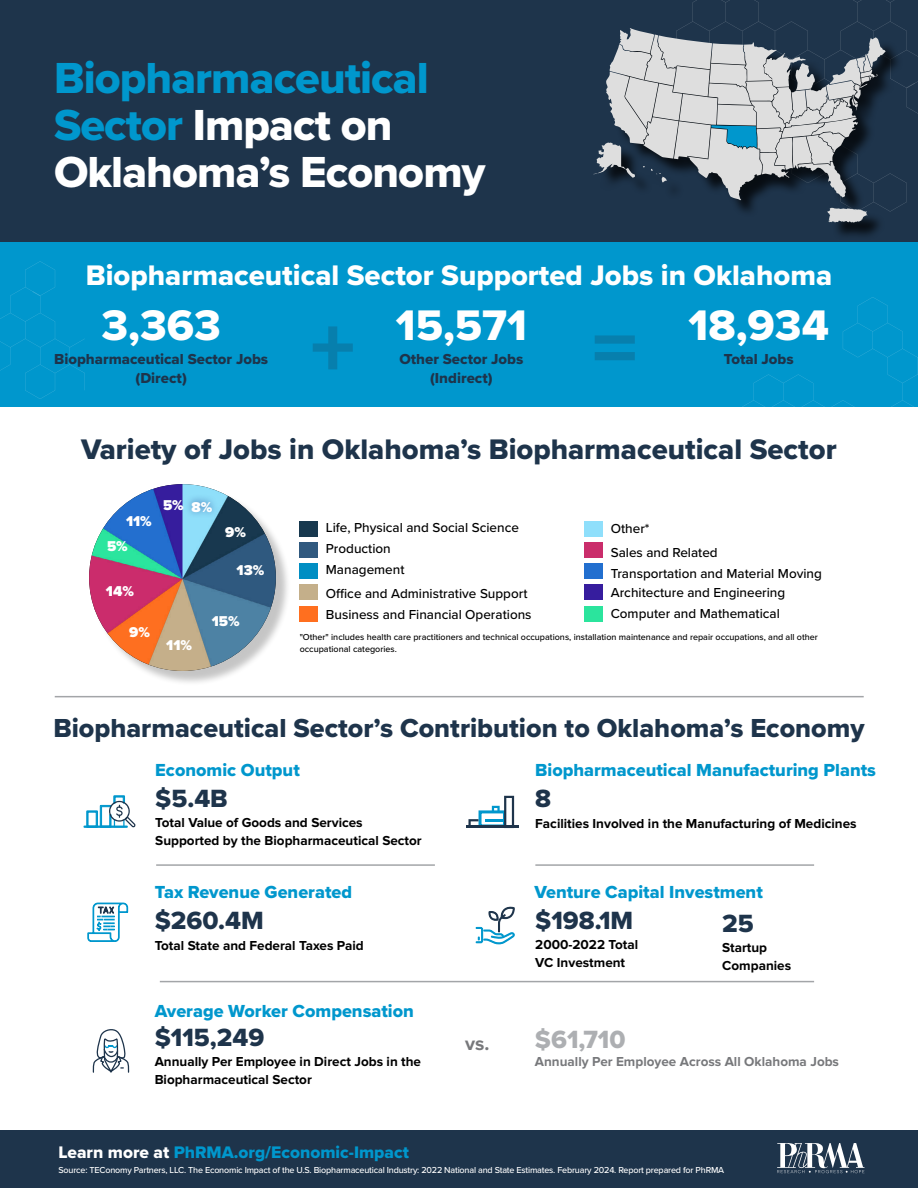
<style>
.page{position:relative;width:918px;height:1188px;background:#fff}
.page>*{position:absolute;margin:0;border:0;box-sizing:border-box;transform-origin:0 0}
.t1{font:45px/47.2px "Proxima Nova Extrabld";letter-spacing:-.02em;color:#fff}
.t2{font:44.4px "Proxima Nova Extrabld";color:#fff}
.t3{font:29.4px "Proxima Nova Extrabld";color:#1e344b}
.t4{font:29.4px "Proxima Nova Extrabld";color:#fff}
.t5{font:27px "Proxima Nova Extrabld";color:#1e344b}
.t6{font:25.8px "Proxima Nova Extrabld";color:#1e344b}
.t7{font:25.8px "Proxima Nova Extrabld";color:#adafb2}
.t8{font:700 19.5px "Proxima Nova";color:#77787b}
.t9{font:18.15px "Proxima Nova Extrabld";color:#0097cd}
.t10{font:17.4px "Proxima Nova Extrabld";color:#0097cd}
.t11{font:15px/18.9px "Proxima Nova Extrabld";color:#1e344b;text-align:center}
.t12{font:900 14.7px/25.2px "Proxima Nova";color:#fff}
.t13{font:700 13.5px/18.1px "Proxima Nova";color:#000}
.t14{font:500 13.5px/21px "Proxima Nova";color:#000}
.t15{font:700 13.5px "Proxima Nova";color:#77787b}
.t16{font:500 9px "Proxima Nova";letter-spacing:-.02em;color:#fff}
.t17{font:500 9px/12px "Proxima Nova";color:#000}
.s1{color:#0097cd}
.s2{font-size:89.4px;color:#1e344b}
.s3{color:#fff}
</style>
<div class="page">
<div style="left:585px;top:585px;width:18px;height:15px;background:#361d9e"></div>
<div style="left:585px;top:542px;width:18px;height:16px;background:#ca2d6b"></div>
<div style="left:0;top:0;width:918px;height:242px;background:#1e344b"></div>
<svg style="left:681px;top:0;width:237px;height:204px"></svg>
<div style="left:0;top:242px;width:918px;height:165px;background:#0097cd"></div>
<svg style="left:0;top:261px;width:85px;height:138px"></svg>
<svg style="left:742px;top:297px;width:176px;height:110px"></svg>
<div style="left:0;top:1131px;width:918px;height:57px;background:#1e344b"></div>
<svg style="left:777px;top:1143px;width:87px;height:30px"></svg>
<div style="left:300px;top:607px;width:18px;height:15px;background:#ff6f1f"></div>
<div style="left:300px;top:584px;width:18px;height:16px;background:#c4af8a"></div>
<div style="left:300px;top:563px;width:18px;height:16px;background:#008ec3"></div>
<div style="left:300px;top:542px;width:18px;height:16px;background:#30597f"></div>
<div style="left:300px;top:521px;width:18px;height:16px;background:#17384e"></div>
<div style="left:585px;top:607px;width:18px;height:15px;background:#2be49d"></div>
<div style="left:585px;top:563px;width:18px;height:16px;background:#226fcf"></div>
<div style="left:585px;top:521px;width:18px;height:16px;background:#8fdffb"></div>
<hr style="left:55px;top:696px;width:809px;height:1px;background:#a3a5a8">
<div style="left:91px;top:486px;width:200px;height:200px;background:#000;opacity:.23"></div>
<img style="left:89px;top:484px;width:187px;height:187px;border-radius:93px">
<div style="left:185px;top:494px;width:34px;height:25px;background:#25408f;opacity:.57"></div>
<div style="left:479px;top:810px;width:27px;height:17px;border:3px solid #0097cd"></div>
<hr style="left:156px;top:864px;width:279px;height:2px;background:#a3a5a8">
<div style="left:84px;top:826px;width:43px;height:1px;border:1px solid #0097cd"></div>
<svg style="left:86px;top:795px;width:50px;height:33px"></svg>
<svg style="left:468px;top:819px;width:11px;height:7px"></svg>
<hr style="left:466px;top:826px;width:53px;height:2px;background:#1e344b">
<svg style="left:487px;top:796px;width:27px;height:30px"></svg>
<hr style="left:535px;top:864px;width:279px;height:2px;background:#a3a5a8">
<svg style="left:87px;top:902px;width:41px;height:40px"></svg>
<svg style="left:476px;top:906px;width:39px;height:38px"></svg>
<hr style="left:485px;top:819px;width:19px;height:3px;background:#0097cd">
<hr style="left:160px;top:981px;width:654px;height:1px;background:#a3a5a8">
<svg style="left:92px;top:1029px;width:38px;height:44px"></svg>
<div style="left:598px;top:31px;width:305px;height:210px;background:#000;opacity:.75"></div>
<svg style="left:827px;top:208px;width:41px;height:15px"></svg>
<svg style="left:593px;top:28px;width:293px;height:172px"></svg>
<h1 class="t1" style="left:54px;top:53px;width:433px"><span class="s1">Biopharmaceutical<br>Sector</span> Impact on<br>Oklahoma’s Economy</h1>
<h3 class="t4" style="left:86px;top:254px;width:748px">Biopharmaceutical Sector Supported Jobs in Oklahoma</h3>
<h2 class="t2" style="left:102px;top:292px;width:121px">3,363</h2>
<p class="t11" style="left:54px;top:350px;width:215px">Biopharmaceutical Sector Jobs (Direct)</p>
<h2 class="t2" style="left:592px;top:292px;width:238px"><span class="s2">=</span> 18,934</h2>
<h2 class="t2" style="left:310px;top:292px;width:218px"><span class="s2">+</span> 15,571</h2>
<p class="t11" style="left:399px;top:350px;width:125px">Other Sector Jobs (Indirect)</p>
<p class="t11" style="left:724px;top:350px;width:71px">Total Jobs</p>
<h3 class="t3" style="left:81px;top:427px;width:757px">Variety of Jobs in Oklahoma’s Biopharmaceutical Sector</h3>
<p class="t12" style="left:107px;top:508px;width:46px;text-indent:19px">11%<br>5%</p>
<p class="t12" style="left:106px;top:578px;width:30px">14%</p>
<p class="t12" style="left:129px;top:619px;width:22px">9%</p>
<p class="t12" style="left:163px;top:492px;width:22px">5%</p>
<p class="t12" style="left:191px;top:494px;width:22px">8%</p>
<p class="t12" style="left:225px;top:520px;width:22px">9%</p>
<p class="t12" style="left:237px;top:557px;width:29px">13%</p>
<p class="t12" style="left:212px;top:608px;width:29px">15%</p>
<p class="t12" style="left:166px;top:632px;width:27px">11%</p>
<p class="t14" style="left:326px;top:516px;width:195px">Life, Physical and Social Science<br>Production<br>Management</p>
<p class="t14" style="left:326px;top:582px;width:207px">Office and Administrative Support<br>Business and Financial Operations</p>
<p class="t14" style="left:611px;top:516px;width:108px;line-height:24px">Other*<br>Sales and Related</p>
<p class="t14" style="left:611px;top:563px;width:213px;line-height:19.5px">Transportation and Material Moving<br>Architecture and Engineering</p>
<p class="t14" style="left:611px;top:603px;width:171px">Computer and Mathematical</p>
<p class="t17" style="left:300px;top:631px;width:520px">"Other" includes health care practitioners and technical occupations, installation maintenance and repair occupations, and all other occupational categories.</p>
<h3 class="t5" style="left:53px;top:707px;width:813px">Biopharmaceutical Sector’s Contribution to Oklahoma’s Economy</h3>
<h3 class="t9" style="left:155px;top:756px;width:146px">Economic Output</h3>
<h3 class="t6" style="left:155px;top:779px;width:74px">$5.4B</h3>
<p class="t13" style="left:155px;top:814px;width:268px">Total Value of Goods and Services<br>Supported by the Biopharmaceutical Sector</p>
<h3 class="t9" style="left:155px;top:878px;width:199px">Tax Revenue Generated</h3>
<h3 class="t6" style="left:155px;top:901px;width:111px">$260.4M</h3>
<p class="t13" style="left:155px;top:936px;width:211px">Total State and Federal Taxes Paid</p>
<h3 class="t9" style="left:155px;top:997px;width:261px">Average Worker Compensation</h3>
<h3 class="t6" style="left:155px;top:1018px;width:111px">$115,249</h3>
<p class="t13" style="left:155px;top:1053px;width:268px">Annually Per Employee in Direct Jobs in the<br>Biopharmaceutical Sector</p>
<p class="t10" style="left:58px;top:1139px;width:352px"><span class="s3">Learn more at</span> PhRMA.org/Economic-Impact</p>
<h3 class="t8" style="left:465px;top:1032px;width:26px">vs.</h3>
<h3 class="t9" style="left:535px;top:756px;width:342px">Biopharmaceutical Manufacturing Plants</h3>
<h3 class="t6" style="left:535px;top:779px;width:17px">8</h3>
<p class="t13" style="left:535px;top:814px;width:323px">Facilities Involved in the Manufacturing of Medicines</p>
<h3 class="t9" style="left:535px;top:878px;width:230px">Venture Capital Investment</h3>
<h3 class="t6" style="left:535px;top:901px;width:99px">$198.1M</h3>
<p class="t13" style="left:535px;top:936px;width:104px">2000-2022 Total<br>VC Investment</p>
<h3 class="t6" style="left:722px;top:904px;width:33px">25</h3>
<p class="t13" style="left:722px;top:939px;width:70px">Startup<br>Companies</p>
<h3 class="t7" style="left:535px;top:1020px;width:92px">$61,710</h3>
<p class="t15" style="left:535px;top:1053px;width:306px">Annually Per Employee Across All Oklahoma Jobs</p>
<p class="t16" style="left:58px;top:1163px;width:667px">Source: TEConomy Partners, LLC. The Economic Impact of the U.S. Biopharmaceutical Industry: 2022 National and State Estimates. February 2024. Report prepared for PhRMA</p>
</div>
